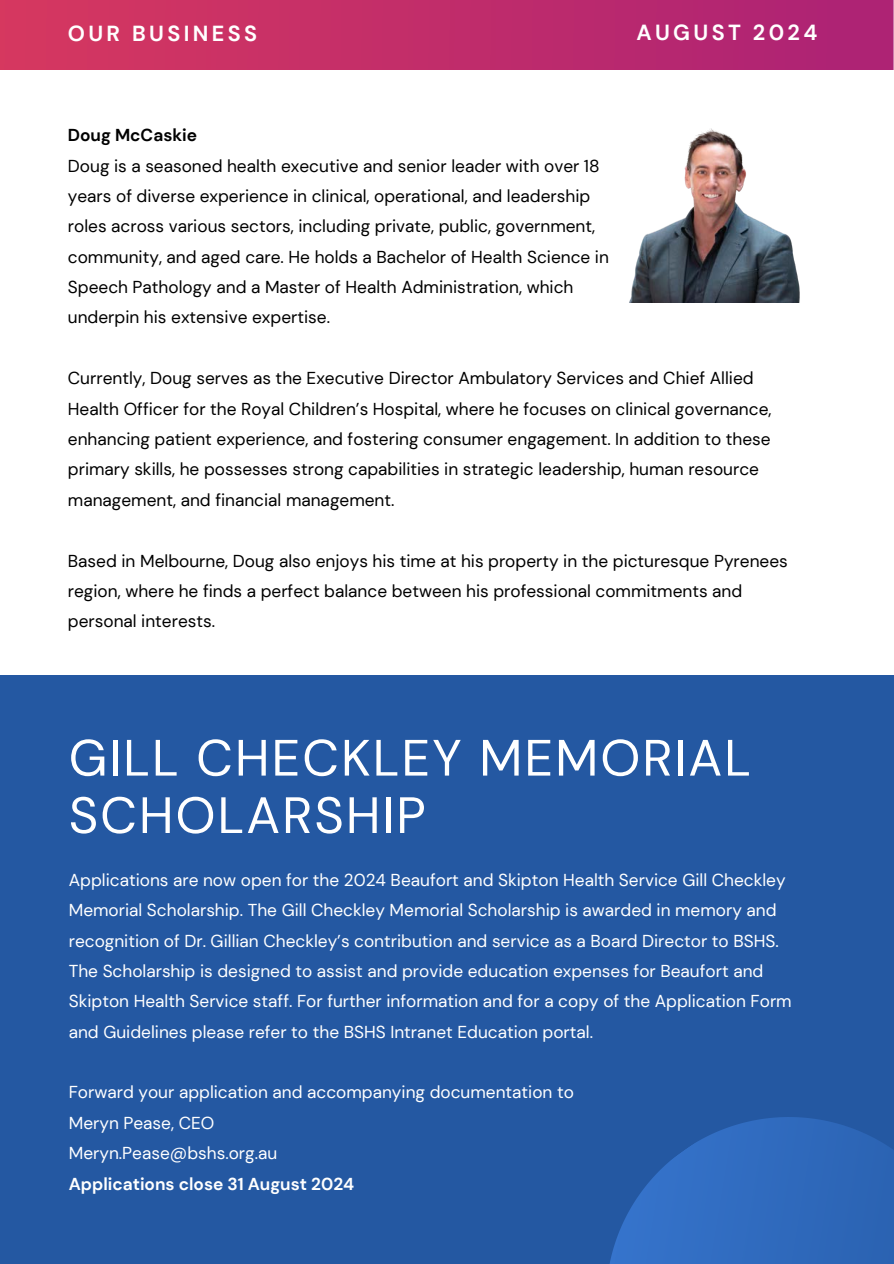
<style>
.page{position:relative;width:894px;height:1264px;background:#fff}
.page>*{position:absolute;margin:0;border:0;box-sizing:border-box;transform-origin:0 0}
.t1{font:51px/57.3px "DM Sans";letter-spacing:.04em;color:#fff}
.t2{font:700 21.75px "DM Sans";letter-spacing:.155em;color:#fff}
.t3{font:17.25px/30.3px "DM Sans";color:#000}
.t4{font:17.25px/30.3px "DM Sans";color:#fff}
.t5{font:700 17.25px "DM Sans";color:#fff}
.t6{font:700 17.25px "DM Sans";color:#000}
</style>
<div class="page">
<svg style="left:0;top:0;width:893px;height:70px;background:#c02c6a"></svg>
<img style="left:629px;top:128px;width:171px;height:174px">
<div style="left:0;top:675px;width:893px;height:588px;background:#2458a2"></div>
<svg style="left:610px;top:1117px;width:283px;height:146px;fill:#2f69bc"></svg>
<p class="t2" style="left:68px;top:19px;width:191px">OUR BUSINESS</p>
<p class="t2" style="left:636px;top:18px;width:182px">AUGUST 2024</p>
<p class="t6" style="left:68px;top:124px;width:131px">Doug McCaskie</p>
<p class="t3" style="left:68px;top:150px;width:533px">Doug is a seasoned health executive and senior leader with over 18</p>
<p class="t3" style="left:68px;top:181px;width:524px">years of diverse experience in clinical, operational, and leadership</p>
<p class="t3" style="left:68px;top:211px;width:528px">roles across various sectors, including private, public, government,</p>
<p class="t3" style="left:68px;top:242px;width:542px">community, and aged care. He holds a Bachelor of Health Science in</p>
<p class="t3" style="left:68px;top:272px;width:507px">Speech Pathology and a Master of Health Administration, which</p>
<p class="t3" style="left:68px;top:302px;width:263px">underpin his extensive expertise.</p>
<p class="t3" style="left:68px;top:363px;width:705px">Currently, Doug serves as the Executive Director Ambulatory Services and Chief Allied Health Officer for the Royal Children’s Hospital, where he focuses on clinical governance, enhancing patient experience, and fostering consumer engagement. In addition to these primary skills, he possesses strong capabilities in strategic leadership, human resource management, and financial management.</p>
<p class="t3" style="left:68px;top:545px;width:721px">Based in Melbourne, Doug also enjoys his time at his property in the picturesque Pyrenees region, where he finds a perfect balance between his professional commitments and personal interests.</p>
<p class="t1" style="left:69px;top:729px;width:683px">GILL CHECKLEY MEMORIAL<br>SCHOLARSHIP</p>
<p class="t4" style="left:69px;top:864px;width:724px">Applications are now open for the 2024 Beaufort and Skipton Health Service Gill Checkley Memorial Scholarship. The Gill Checkley Memorial Scholarship is awarded in memory and recognition of Dr. Gillian Checkley’s contribution and service as a Board Director to BSHS.<br>The Scholarship is designed to assist and provide education expenses for Beaufort and Skipton Health Service staff. For further information and for a copy of the Application Form and Guidelines please refer to the BSHS Intranet Education portal.</p>
<h1 class="t4" style="left:69px;top:1077px;width:506px">Forward your application and accompanying documentation to</h1>
<p class="t4" style="left:69px;top:1107px;width:147px">Meryn Pease, CEO</p>
<p class="t4" style="left:69px;top:1138px;width:210px">Meryn.Pease@bshs.org.au</p>
<p class="t5" style="left:69px;top:1172px;width:287px">Applications close 31 August 2024</p>
</div>
